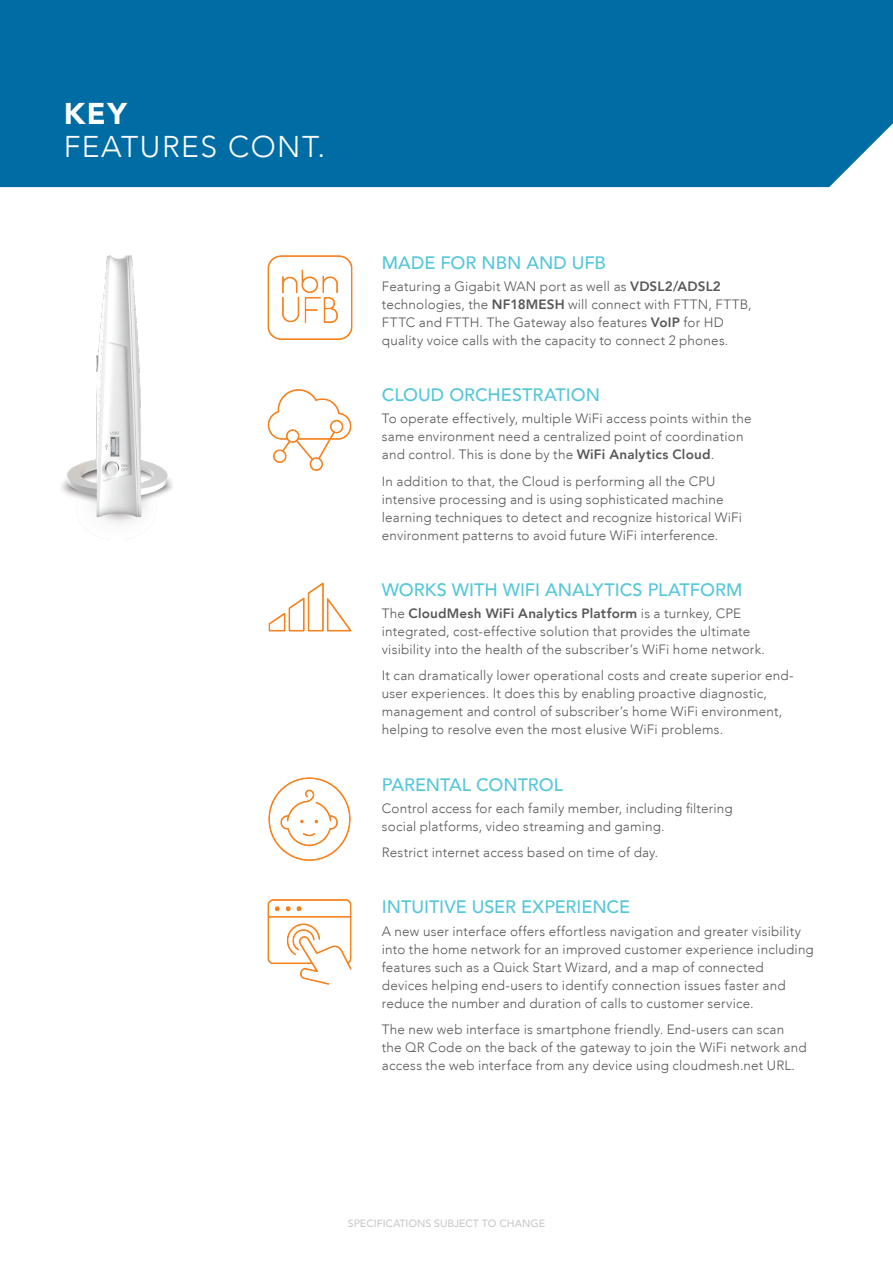
<style>
.page{position:relative;width:893px;height:1263px;background:#fff}
.page>*{position:absolute;margin:0;border:0;box-sizing:border-box;transform-origin:0 0}
.t1{font:300 30px "Avenir LT";letter-spacing:.05em;color:#fff}
.t2{font:900 30px "Avenir LT";color:#fff}
.SS_PT_Header{font:500 18px "Avenir LT";letter-spacing:-.005em;color:#54c7d9}
.SS_PT_Body_Copy{font:300 13.5px/18px "Avenir LT";letter-spacing:.015em;color:#57585a}
.t3{font:500 10.5px "Avenir LT";color:#c8c9c9}
.s1{font-weight:800}
</style>
<div class="page">
<div style="left:0;top:0;width:893px;height:187px;background:#006ca4"></div>
<img style="left:61px;top:255px;width:112px;height:284px">
<img style="left:267px;top:389px;width:85px;height:82px">
<img style="left:268px;top:777px;width:83px;height:84px">
<img style="left:267px;top:900px;width:85px;height:84px">
<img style="left:267px;top:255px;width:85px;height:85px">
<img style="left:268px;top:582px;width:84px;height:50px">
<h1 class="t2" style="left:64px;top:96px;width:64px">KEY</h1>
<h1 class="t1" style="left:64px;top:129px;width:263px">FEATURES CONT.</h1>
<p class="SS_PT_Header" style="left:382px;top:252px;width:225px">MADE FOR NBN AND UFB</p>
<p class="SS_PT_Body_Copy" style="left:382px;top:277px;width:371px">Featuring a Gigabit WAN port as well as <span class="s1">VDSL2/ADSL2 </span>technologies, the <span class="s1">NF18MESH</span> will connect with FTTN, FTTB, FTTC and FTTH. The Gateway also features <span class="s1">VoIP</span> for HD quality voice calls with the capacity to connect 2 phones.</p>
<p class="SS_PT_Header" style="left:382px;top:384px;width:220px">CLOUD ORCHESTRATION</p>
<p class="SS_PT_Body_Copy" style="left:382px;top:410px;width:371px">To operate effectively, multiple WiFi access points within the same environment need a centralized point of coordination and control. This is done by the <span class="s1">WiFi Analytics Cloud</span>.</p>
<p class="SS_PT_Body_Copy" style="left:382px;top:472px;width:362px">In addition to that, the Cloud is performing all the CPU intensive processing and is using sophisticated machine learning techniques to detect and recognize historical WiFi environment patterns to avoid future WiFi interference.</p>
<p class="SS_PT_Header" style="left:382px;top:579px;width:362px">WORKS WITH WIFI ANALYTICS PLATFORM</p>
<p class="SS_PT_Body_Copy" style="left:382px;top:604px;width:385px">The <span class="s1">CloudMesh WiFi Analytics Platform</span> is a turnkey, CPE integrated, cost-effective solution that provides the ultimate visibility into the health of the subscriber’s WiFi home network.</p>
<p class="SS_PT_Body_Copy" style="left:382px;top:667px;width:413px">It can dramatically lower operational costs and create superior end&shy;user experiences. It does this by enabling proactive diagnostic, management and control of subscriber’s home WiFi environment, helping to resolve even the most elusive WiFi problems.</p>
<p class="SS_PT_Header" style="left:382px;top:774px;width:183px">PARENTAL CONTROL</p>
<p class="SS_PT_Body_Copy" style="left:382px;top:799px;width:352px">Control access for each family member, including filtering social platforms, video streaming and gaming.</p>
<p class="SS_PT_Body_Copy" style="left:382px;top:844px;width:278px">Restrict internet access based on time of day.</p>
<p class="SS_PT_Header" style="left:382px;top:897px;width:250px">INTUITIVE USER EXPERIENCE</p>
<p class="SS_PT_Body_Copy" style="left:382px;top:922px;width:433px">A new user interface offers effortless navigation and greater visibility into the home network for an improved customer experience including features such as a Quick Start Wizard, and a map of connected<br>devices helping end-users to identify connection issues faster and reduce the number and duration of calls to customer service.</p>
<p class="SS_PT_Body_Copy" style="left:382px;top:1020px;width:426px">The new web interface is smartphone friendly. End-users can scan the QR Code on the back of the gateway to join the WiFi network and access the web interface from any device using cloudmesh.net URL.</p>
<p class="t3" style="left:348px;top:1217px;width:199px">SPECIFICATIONS SUBJECT TO CHANGE</p>
</div>
